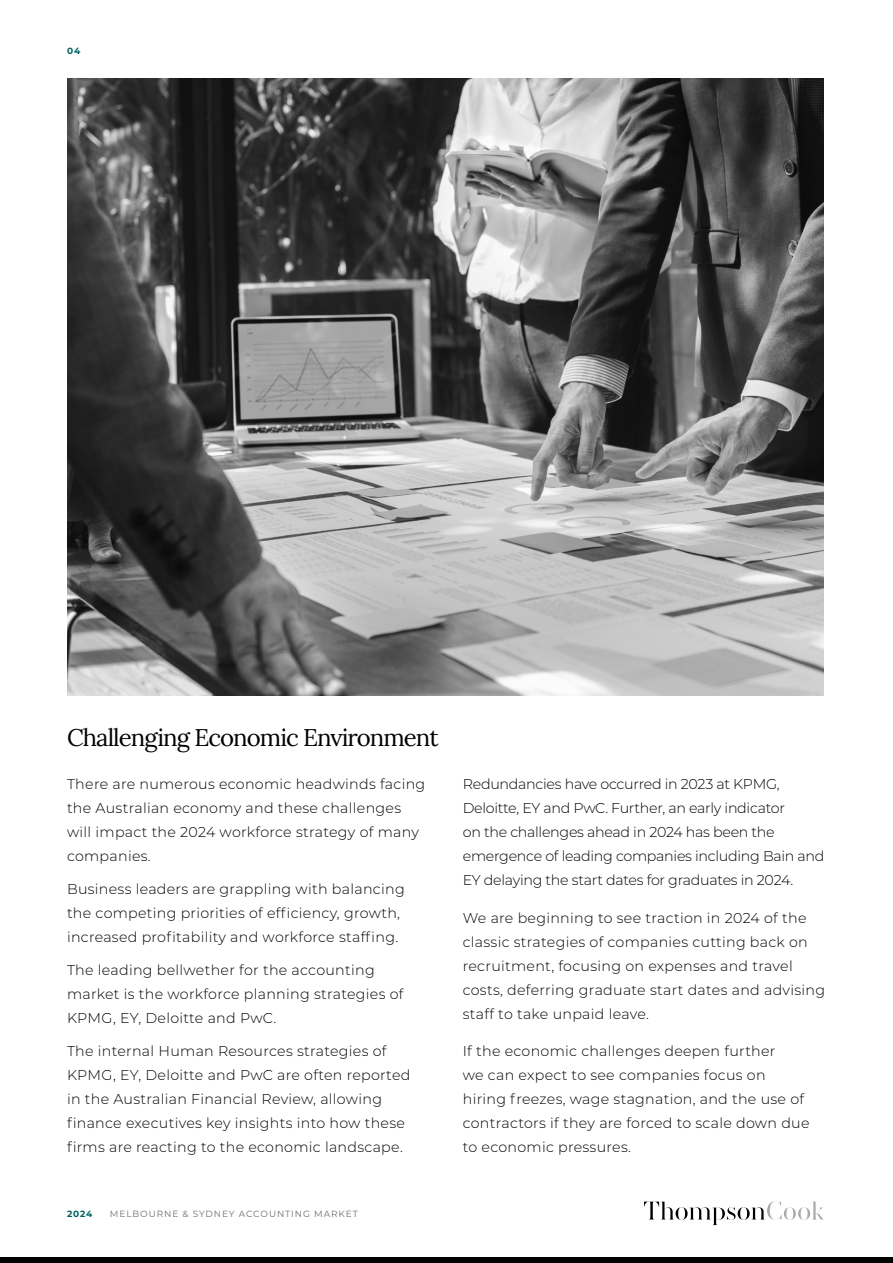
<style>
.page{position:relative;width:893px;height:1263px;background:#fff}
.page>*{position:absolute;margin:0;border:0;box-sizing:border-box;transform-origin:0 0}
.t1{font:24px "Lora";letter-spacing:-.04em;color:#000}
.t2{font:300 14.25px/24px "Montserrat";letter-spacing:.02em;color:#000}
.t3{font:300 14.25px/24px "Montserrat";letter-spacing:-.02em;color:#000}
.t4{font:9px "Montserrat";letter-spacing:.1em;color:#6d6e71}
.t5{font:700 9px "Montserrat";letter-spacing:.095em;color:#006161}
</style>
<div class="page">
<svg style="left:644px;top:1201px;width:180px;height:24px"></svg>
<div style="left:0;top:1257px;width:893px;height:6px;background:#000"></div>
<img style="left:67px;top:79px;width:757px;height:616px">
<p class="t5" style="left:67px;top:44px;width:15px">04</p>
<h1 class="t1" style="left:67px;top:719px;width:373px">Challenging Economic Environment</h1>
<p class="t2" style="left:67px;top:771px;width:360px">There are numerous economic headwinds facing the Australian economy and these challenges will impact the 2024 workforce strategy of many companies.</p>
<p class="t2" style="left:67px;top:876px;width:339px">Business leaders are grappling with balancing the competing priorities of efficiency, growth, increased profitability and workforce staffing.</p>
<p class="t2" style="left:67px;top:957px;width:338px">The leading bellwether for the accounting market is the workforce planning strategies of<br>KPMG, EY, Deloitte and PwC.</p>
<p class="t2" style="left:67px;top:1038px;width:345px">The internal Human Resources strategies of KPMG, EY, Deloitte and PwC are often reported in the Australian Financial Review, allowing finance executives key insights into how these firms are reacting to the economic landscape.</p>
<p class="t5" style="left:67px;top:1207px;width:27px">2024</p>
<p class="t4" style="left:110px;top:1207px;width:249px">MELBOURNE &amp; SYDNEY ACCOUNTING MARKET</p>
<p class="t3" style="left:463px;top:771px;width:363px">Redundancies have occurred in 2023 at KPMG, Deloitte, EY and PwC. Further, an early indicator<br>on the challenges ahead in 2024 has been the emergence of leading companies including Bain and EY delaying the start dates for graduates in 2024.</p>
<p class="t2" style="left:463px;top:905px;width:364px">We are beginning to see traction in 2024 of the classic strategies of companies cutting back on recruitment, focusing on expenses and travel costs, deferring graduate start dates and advising staff to take unpaid leave.</p>
<p class="t2" style="left:463px;top:1038px;width:348px">If the economic challenges deepen further<br>we can expect to see companies focus on hiring freezes, wage stagnation, and the use of contractors if they are forced to scale down due to economic pressures.</p>
</div>
